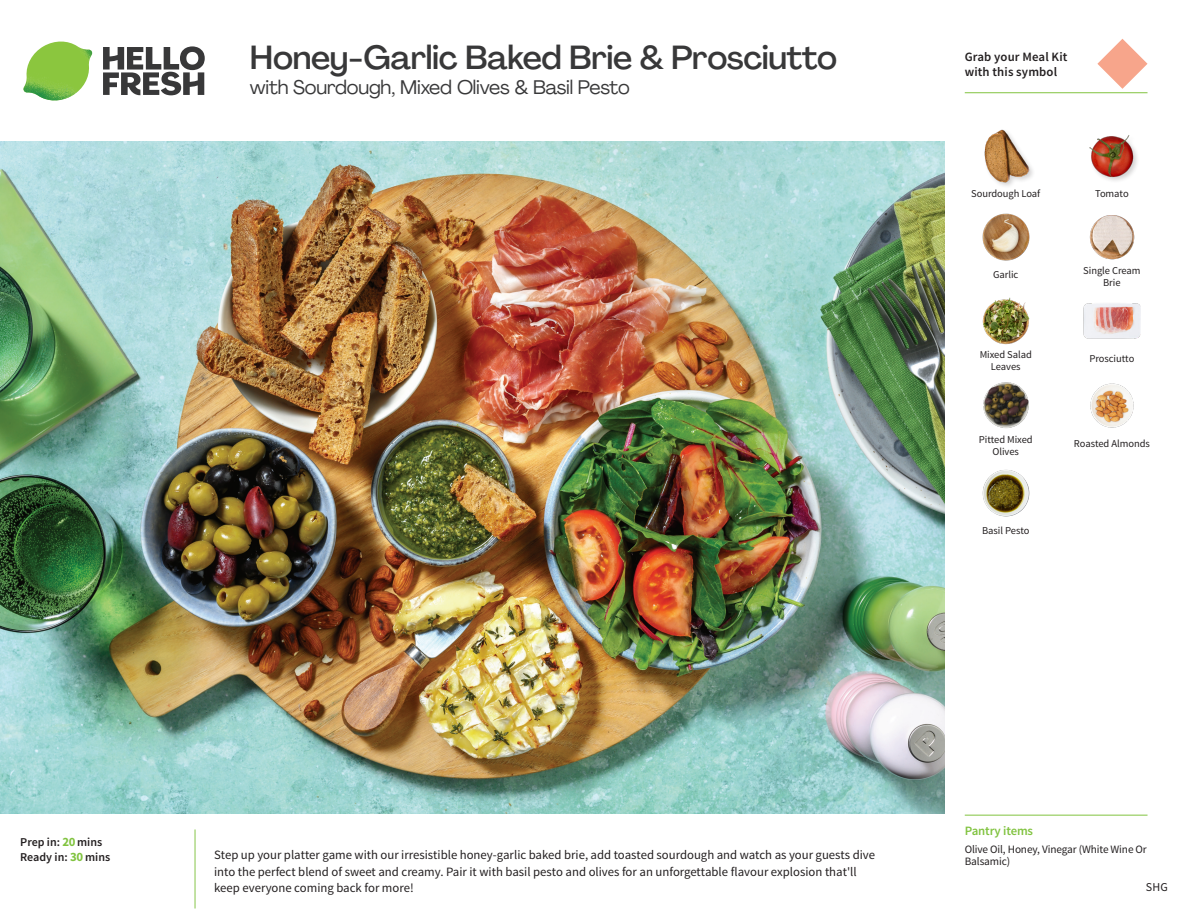
<style>
.page{position:relative;width:1188px;height:918px;background:#fff}
.page>*{position:absolute;margin:0;border:0;box-sizing:border-box;transform-origin:0 0}
._15_Titel_UK{font:500 33px "Agrandir";letter-spacing:-.01em;color:#383839}
._15_Titel_UK-2{font:19.5px "Agrandir";letter-spacing:-.01em;color:#383839}
.Step_6_Text_AU{font:12.75px/16.5px "Source Sans Pro";color:#231f20}
.t1{font:600 12.75px/15px "Source Sans Pro";letter-spacing:.01em;color:#231f20}
._04_Headers_Front{font:600 12.75px "Source Sans Pro";letter-spacing:-.01em;color:#81c340}
._04_Intro{font:600 12px "Source Sans Pro";color:#231f20}
.t2{font:12px "Source Sans Pro";color:#231f20}
._05_Pantry{font:11.25px/12px "Source Sans Pro";letter-spacing:-.01em;color:#231f20}
._18_FRONT_ingredients{font:10.5px/12px "Source Sans Pro";letter-spacing:-.005em;color:#231f20;text-align:center}
.s1{font-weight:700;font-size:12.75px;color:#81c340}
</style>
<div class="page">
<svg style="left:103px;top:46px;width:102px;height:49px"></svg>
<img style="left:23px;top:42px;width:69px;height:59px">
<img style="left:0;top:142px;width:945px;height:672px">
<img style="left:1083px;top:303px;width:58px;height:36px">
<img style="left:1090px;top:383px;width:44px;height:45px">
<img style="left:983px;top:382px;width:46px;height:46px">
<img style="left:982px;top:469px;width:48px;height:48px">
<img style="left:982px;top:297px;width:48px;height:48px">
<img style="left:982px;top:213px;width:48px;height:48px">
<img style="left:1089px;top:215px;width:46px;height:45px">
<img style="left:984px;top:129px;width:49px;height:56px">
<img style="left:1089px;top:135px;width:48px;height:46px">
<hr style="left:965px;top:815px;width:183px;height:1px;background:#81c340">
<hr style="left:965px;top:92px;width:183px;height:1px;background:#81c340">
<svg style="left:1097px;top:39px;width:51px;height:50px"></svg>
<p class="_15_Titel_UK" style="left:250px;top:37px;width:589px">Honey-Garlic Baked Brie &amp; Prosciutto</p>
<p class="_15_Titel_UK-2" style="left:250px;top:75px;width:381px">with Sourdough, Mixed Olives &amp; Basil Pesto</p>
<p class="t1" style="left:965px;top:50px;width:104px">Grab your Meal Kit with this symbol</p>
<p class="_18_FRONT_ingredients" style="left:971px;top:188px;width:71px">Sourdough Loaf</p>
<p class="_18_FRONT_ingredients" style="left:1095px;top:188px;width:35px">Tomato</p>
<p class="_18_FRONT_ingredients" style="left:993px;top:269px;width:27px">Garlic</p>
<p class="_18_FRONT_ingredients" style="left:1083px;top:264px;width:59px">Single Cream<br>Brie</p>
<p class="_18_FRONT_ingredients" style="left:980px;top:349px;width:54px">Mixed Salad<br>Leaves</p>
<p class="_18_FRONT_ingredients" style="left:1089px;top:353px;width:46px">Prosciutto</p>
<p class="_18_FRONT_ingredients" style="left:979px;top:434px;width:55px">Pitted Mixed<br>Olives</p>
<p class="_18_FRONT_ingredients" style="left:1074px;top:437px;width:77px">Roasted Almonds</p>
<p class="_18_FRONT_ingredients" style="left:982px;top:525px;width:49px">Basil Pesto</p>
<p class="_04_Intro" style="left:20px;top:835px;width:83px">Prep in: <span class="s1">20</span> mins</p>
<p class="_04_Intro" style="left:20px;top:850px;width:91px">Ready in: <span class="s1">30</span> mins</p>
<p class="Step_6_Text_AU" style="left:214px;top:847px;width:663px">Step up your platter game with our irresistible honey-garlic baked brie, add toasted sourdough and watch as your guests dive into the perfect blend of sweet and creamy. Pair it with basil pesto and olives for an unforgettable flavour explosion that'll keep everyone coming back for more!</p>
<p class="_04_Headers_Front" style="left:965px;top:822px;width:70px">Pantry items</p>
<p class="_05_Pantry" style="left:965px;top:844px;width:184px">Olive Oil, Honey, Vinegar (White Wine Or<br>Balsamic)</p>
<p class="t2" style="left:1146px;top:879px;width:23px">SHG</p>
</div>
